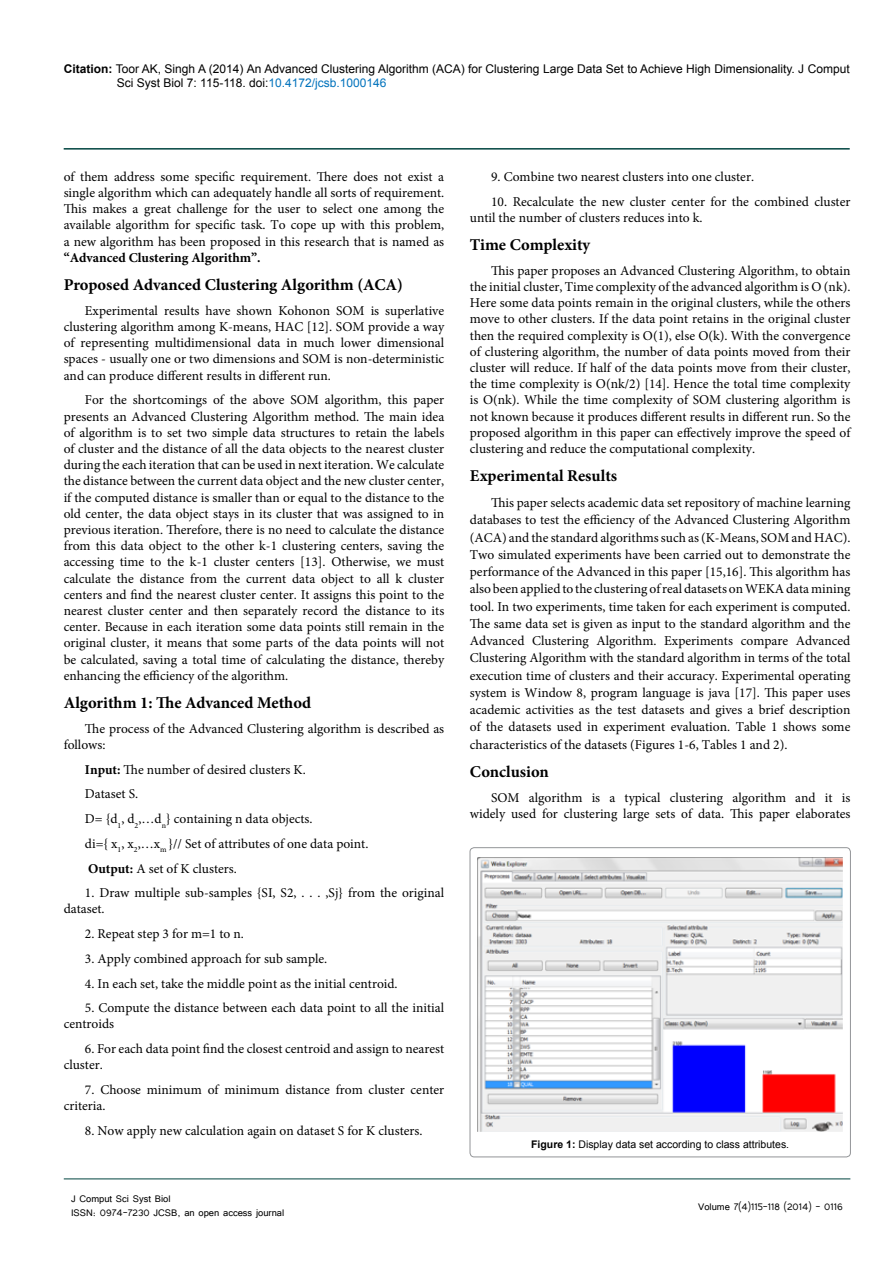
<style>
.page{position:relative;width:893px;height:1263px;background:#fff}
.page>*{position:absolute;margin:0;border:0;box-sizing:border-box;transform-origin:0 0}
.t1{font:700 16.5px "Minion Pro";color:#000}
.t2{font:13.5px/16.2px "Minion Pro";color:#000}
.t3{font:700 13.5px "Minion Pro";color:#000}
.t4{font:12px/14.4px "Arial";color:#000}
.t5{font:12px/14.4px "Tunga";color:#000}
.t6{font:10.5px "Arial";color:#000}
.s1{font-weight:700}
.s2{color:#0072bc}
</style>
<div class="page">
<hr style="left:64px;top:148px;width:786px;height:2px;background:#004440">
<hr style="left:64px;top:1179px;width:786px;height:1px;background:#004440">
<div style="left:470px;top:848px;width:380px;height:309px;border:1px solid #939598;border-radius:4px"></div>
<img style="left:477px;top:857px;width:366px;height:275px">
<p class="t4" style="left:117px;top:61px;width:734px;text-indent:-53px"><span class="s1">Citation:</span> Toor AK, Singh A (2014) An Advanced Clustering Algorithm (ACA) for Clustering Large Data Set to Achieve High Dimensionality. J Comput<br>Sci Syst Biol 7: 115-118. doi:<span class="s2">10.4172/jcsb.1000146</span></p>
<p class="t2" style="left:64px;top:168px;width:382px;text-align:justify">of them address some specific requirement. There does not exist a single algorithm which can adequately handle all sorts of requirement.<br>This makes a great challenge for the user to select one among the available algorithm for specific task. To cope up with this problem, a new algorithm has been proposed in this research that is named as</p>
<p class="t3" style="left:64px;top:248px;width:198px">“Advanced Clustering Algorithm”.</p>
<p class="t1" style="left:64px;top:273px;width:341px">Proposed Advanced Clustering Algorithm (ACA)</p>
<p class="t2" style="left:64px;top:302px;width:382px;text-align:justify;text-indent:21px">Experimental results have shown Kohonon SOM is superlative clustering algorithm among K-means, HAC [12]. SOM provide a way of representing multidimensional data in much lower dimensional spaces - usually one or two dimensions and SOM is non-deterministic and can produce different results in different run.</p>
<p class="t2" style="left:64px;top:392px;width:382px;text-align:justify;text-indent:21px">For the shortcomings of the above SOM algorithm, this paper presents an Advanced Clustering Algorithm method. The main idea of algorithm is to set two simple data structures to retain the labels of cluster and the distance of all the data objects to the nearest cluster during the each iteration that can be used in next iteration. We calculate the distance between the current data object and the new cluster center, if the computed distance is smaller than or equal to the distance to the old center, the data object stays in its cluster that was assigned to in previous iteration. Therefore, there is no need to calculate the distance from this data object to the other k-1 clustering centers, saving the accessing time to the k-1 cluster centers [13]. Otherwise, we must calculate the distance from the current data object to all k cluster centers and find the nearest cluster center. It assigns this point to the nearest cluster center and then separately record the distance to its center. Because in each iteration some data points still remain in the original cluster, it means that some parts of the data points will not be calculated, saving a total time of calculating the distance, thereby enhancing the efficiency of the algorithm.</p>
<p class="t1" style="left:64px;top:691px;width:249px">Algorithm 1: The Advanced Method</p>
<p class="t2" style="left:64px;top:720px;width:382px;text-indent:21px">The process of the Advanced Clustering algorithm is described as follows:</p>
<p class="t2" style="left:85px;top:757px;width:285px;line-height:24.8px"><span class="s1">Input:</span> The number of desired clusters K.<br>Dataset S.<br>D= {d<sub>1</sub>, d<sub>2</sub>,…d<sub>n</sub>} containing n data objects.<br>di={ x<sub>1</sub>, x<sub>2</sub>,…x<sub>m</sub> }// Set of attributes of one data point.<br><span class="s1">Output:</span> A set of K clusters.</p>
<p class="t2" style="left:64px;top:885px;width:382px;text-indent:21px">1. Draw multiple sub-samples {SI, S2, . . . ,Sj} from the original dataset.</p>
<p class="t2" style="left:85px;top:926px;width:161px">2. Repeat step 3 for m=1 to n.</p>
<p class="t2" style="left:85px;top:950px;width:244px">3. Apply combined approach for sub sample.</p>
<p class="t2" style="left:85px;top:975px;width:314px">4. In each set, take the middle point as the initial centroid.</p>
<p class="t2" style="left:64px;top:1000px;width:382px;text-indent:21px">5. Compute the distance between each data point to all the initial centroids</p>
<p class="t2" style="left:64px;top:1041px;width:382px;text-indent:21px">6. For each data point find the closest centroid and assign to nearest cluster.</p>
<p class="t2" style="left:64px;top:1082px;width:382px;text-indent:21px">7. Choose minimum of minimum distance from cluster center criteria.</p>
<p class="t2" style="left:85px;top:1123px;width:339px">8. Now apply new calculation again on dataset S for K clusters.</p>
<p class="t5" style="left:71px;top:1190px;width:215px">J Comput Sci Syst Biol<br>ISSN: 0974-7230 JCSB, an open access journal</p>
<p class="t2" style="left:491px;top:168px;width:264px">9. Combine two nearest clusters into one cluster.</p>
<p class="t2" style="left:470px;top:193px;width:382px;text-indent:21px">10. Recalculate the new cluster center for the combined cluster until the number of clusters reduces into k.</p>
<p class="t1" style="left:470px;top:233px;width:122px">Time Complexity</p>
<p class="t2" style="left:470px;top:262px;width:382px;text-align:justify;text-indent:21px">This paper proposes an Advanced Clustering Algorithm, to obtain the initial cluster, Time complexity of the advanced algorithm is O (nk).<br>Here some data points remain in the original clusters, while the others move to other clusters. If the data point retains in the original cluster then the required complexity is O(1), else O(k). With the convergence of clustering algorithm, the number of data points moved from their cluster will reduce. If half of the data points move from their cluster, the time complexity is O(nk/2) [14]. Hence the total time complexity is O(nk). While the time complexity of SOM clustering algorithm is not known because it produces different results in different run. So the proposed algorithm in this paper can effectively improve the speed of clustering and reduce the computational complexity.</p>
<p class="t1" style="left:470px;top:464px;width:149px">Experimental Results</p>
<p class="t2" style="left:470px;top:494px;width:382px;line-height:17.2px;text-align:justify;text-indent:21px">This paper selects academic data set repository of machine learning databases to test the efficiency of the Advanced Clustering Algorithm (ACA) and the standard algorithms such as (K-Means, SOM and HAC).<br>Two simulated experiments have been carried out to demonstrate the performance of the Advanced in this paper [15,16]. This algorithm has also been applied to the clustering of real datasets on WEKA data mining tool. In two experiments, time taken for each experiment is computed.<br>The same data set is given as input to the standard algorithm and the Advanced Clustering Algorithm. Experiments compare Advanced Clustering Algorithm with the standard algorithm in terms of the total execution time of clusters and their accuracy. Experimental operating system is Window 8, program language is java [17]. This paper uses academic activities as the test datasets and gives a brief description of the datasets used in experiment evaluation. Table 1 shows some characteristics of the datasets (Figures 1-6, Tables 1 and 2).</p>
<p class="t1" style="left:470px;top:760px;width:81px">Conclusion</p>
<p class="t2" style="left:470px;top:789px;width:382px;text-align:right">SOM algorithm is a typical clustering algorithm and it is widely used for clustering large sets of data. This paper elaborates</p>
<p class="t6" style="left:531px;top:1138px;width:259px"><span class="s1">Figure 1:</span> Display data set according to class attributes.</p>
<p class="t5" style="left:698px;top:1199px;width:146px">Volume 7(4)115-118 (2014) - 0116</p>
</div>
